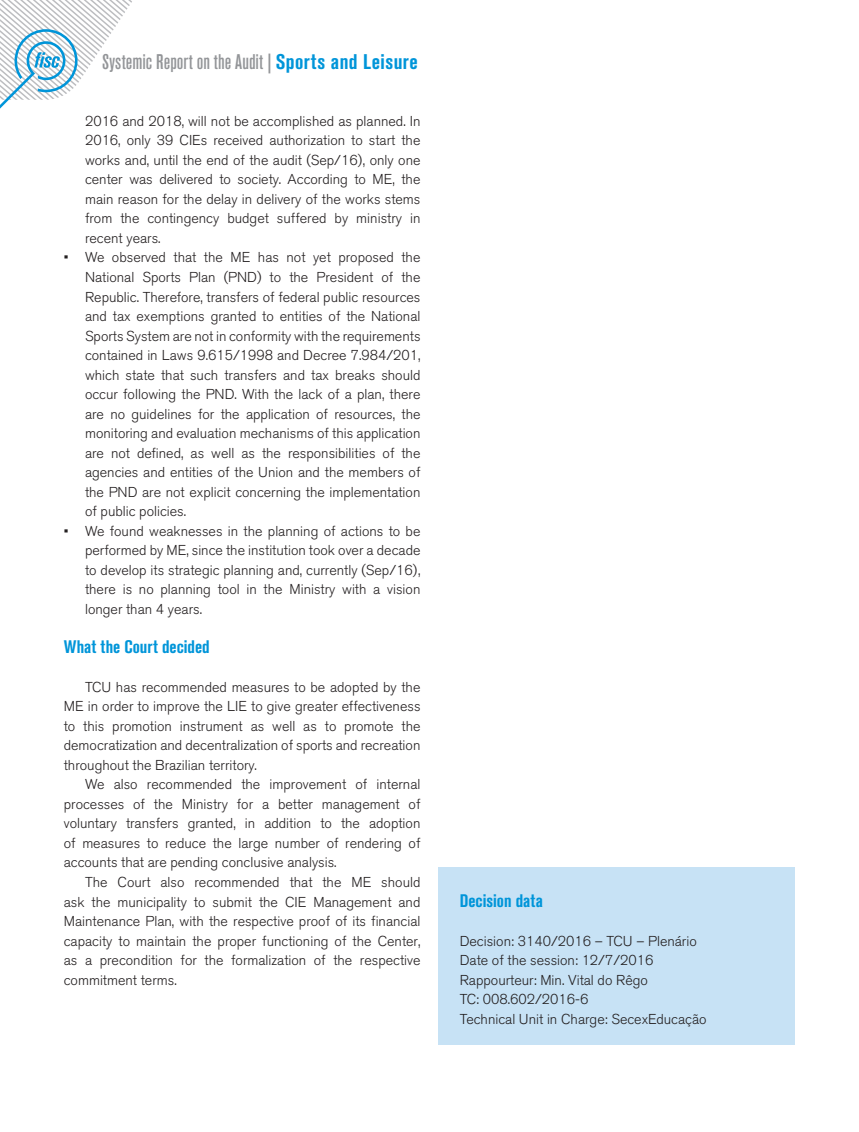
<style>
.page{position:relative;width:859px;height:1132px;background:#fff}
.page>*{position:absolute;margin:0;border:0;box-sizing:border-box;transform-origin:0 0}
.t1{font:21px "Akzidenz Grotesk BQ Md Cnd Alt";color:#939598}
.t2{font:18px "Akzidenz Grotesk BQ Bd Cnd Alt";color:#0095d9}
.t3{font:300 14.25px/19.5px "Akzidenz Grotesk BQ";color:#231f20;text-align:justify}
.s1{font-family:"Akzidenz Grotesk BQ Bd Cnd Alt";color:#0095d9}
</style>
<div class="page">
<svg style="left:0;top:0;width:132px;height:109px"></svg>
<div style="left:438px;top:867px;width:357px;height:177px;background:#c7e2f5"></div>
<h1 class="t1" style="left:102px;top:50px;width:317px">Systemic Report on the Audit | <span class="s1">Sports and Leisure</span></h1>
<p class="t3" style="left:85px;top:111px;width:337px">2016 and 2018, will not be accomplished as planned. In 2016, only 39 CIEs received authorization to start the works and, until the end of the audit (Sep/16), only one center was delivered to society. According to ME, the main reason for the delay in delivery of the works stems from the contingency budget suffered by ministry in recent years.</p>
<p class="t3" style="left:85px;top:248px;width:337px;text-indent:-21px">• We observed that the ME has not yet proposed the National Sports Plan (PND) to the President of the Republic. Therefore, transfers of federal public resources and tax exemptions granted to entities of the National Sports System are not in conformity with the requirements contained in Laws 9.615/1998 and Decree 7.984/201, which state that such transfers and tax breaks should occur following the PND. With the lack of a plan, there are no guidelines for the application of resources, the monitoring and evaluation mechanisms of this application are not defined, as well as the responsibilities of the agencies and entities of the Union and the members of the PND are not explicit concerning the implementation of public policies.</p>
<p class="t3" style="left:85px;top:521px;width:337px;text-indent:-21px">• We found weaknesses in the planning of actions to be performed by ME, since the institution took over a decade to develop its strategic planning and, currently (Sep/16), there is no planning tool in the Ministry with a vision longer than 4 years.</p>
<p class="t2" style="left:64px;top:636px;width:147px">What the Court decided</p>
<p class="t3" style="left:64px;top:677px;width:358px;text-indent:21px">TCU has recommended measures to be adopted by the ME in order to improve the LIE to give greater effectiveness to this promotion instrument as well as to promote the democratization and decentralization of sports and recreation throughout the Brazilian territory.</p>
<p class="t3" style="left:64px;top:774px;width:358px;text-indent:21px">We also recommended the improvement of internal processes of the Ministry for a better management of voluntary transfers granted, in addition to the adoption of measures to reduce the large number of rendering of accounts that are pending conclusive analysis.</p>
<p class="t3" style="left:64px;top:872px;width:358px;text-indent:21px">The Court also recommended that the ME should ask the municipality to submit the CIE Management and Maintenance Plan, with the respective proof of its financial capacity to maintain the proper functioning of the Center, as a precondition for the formalization of the respective commitment terms.</p>
<p class="t2" style="left:460px;top:889px;width:85px">Decision data</p>
<p class="t3" style="left:460px;top:930px;width:248px;text-align:left">Decision: 3140/2016 – TCU – Plenário<br>Date of the session: 12/7/2016<br>Rappourteur: Min. Vital do Rêgo<br>TC: 008.602/2016-6<br>Technical Unit in Charge: SecexEducação</p>
</div>
